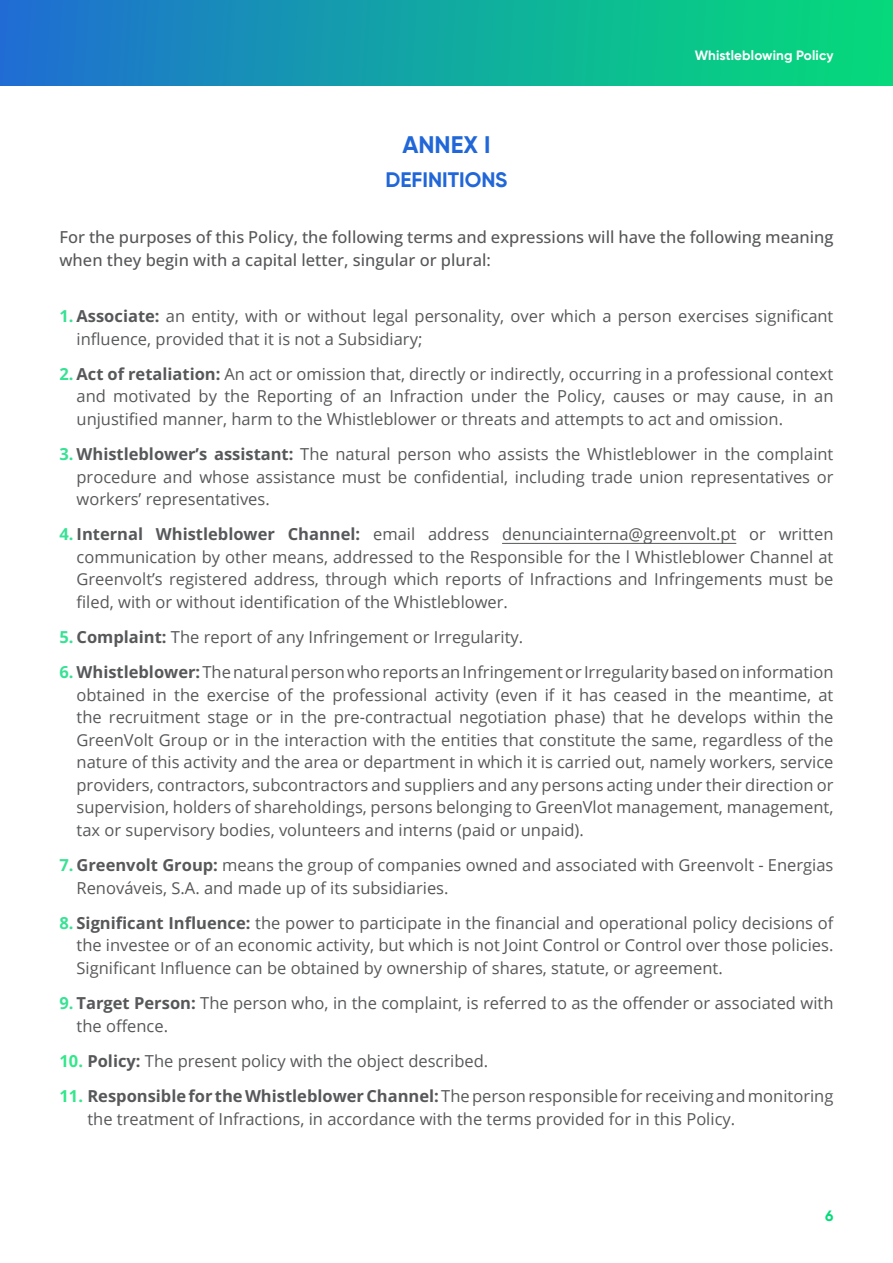
<style>
.page{position:relative;width:893px;height:1263px;background:#fff}
.page>*{position:absolute;margin:0;border:0;box-sizing:border-box;transform-origin:0 0}
.Titulo_Niv2{font:700 24px "Gilroy";color:#2167d8}
.Titulo_Niv3{font:700 21px "Gilroy";color:#2167d8}
.Bullet_numerico{font:16.5px/22.5px "Open Sans";color:#57585a;text-align:justify}
.Texto{font:500 16.5px/22.5px "Open Sans";color:#57585a}
.t1{font:700 15px "Gilroy";color:#05db79}
.t2{font:700 13.5px "Gilroy";letter-spacing:.01em;color:#fff}
.s1{font-weight:700;color:#37e294}
.s2{font-weight:700}
.s3{font-weight:700;color:#33e78b}
</style>
<div class="page">
<div style="left:0;top:0;width:893px;height:85px;background:linear-gradient(to right,#1f70d1,#04df76)"></div>
<hr style="left:502px;top:543px;width:234px;height:1px;background:#57585a">
<p class="Titulo_Niv2" style="left:402px;top:130px;width:90px">ANNEX I</p>
<p class="Titulo_Niv3" style="left:385px;top:166px;width:124px">DEFINITIONS</p>
<p class="t2" style="left:695px;top:46px;width:140px">Whistleblowing Policy</p>
<p class="Texto" style="left:60px;top:225px;width:775px">For the purposes of this Policy, the following terms and expressions will have the following meaning when they begin with a capital letter, singular or plural:</p>
<p class="Bullet_numerico" style="left:77px;top:304px;width:758px;text-indent:-17px"><span class="s1">1.</span> <span class="s2">Associate:</span> an entity, with or without legal personality, over which a person exercises significant influence, provided that it is not a Subsidiary;</p>
<p class="Bullet_numerico" style="left:77px;top:362px;width:758px;text-indent:-17px"><span class="s1">2.</span> <span class="s2">Act of retaliation:</span> An act or omission that, directly or indirectly, occurring in a professional context and motivated by the Reporting of an Infraction under the Policy, causes or may cause, in an unjustified manner, harm to the Whistleblower or threats and attempts to act and omission.</p>
<p class="Bullet_numerico" style="left:77px;top:442px;width:758px;text-indent:-17px"><span class="s1">3.</span> <span class="s2">Whistleblower’s assistant:</span> The natural person who assists the Whistleblower in the complaint procedure and whose assistance must be confidential, including trade union representatives or workers’ representatives.</p>
<p class="Bullet_numerico" style="left:77px;top:523px;width:758px;text-indent:-17px"><span class="s1">4.</span> <span class="s2">Internal Whistleblower Channel:</span> email address denunciainterna@greenvolt.pt or written communication by other means, addressed to the Responsible for the l Whistleblower Channel at Greenvolt’s registered address, through which reports of Infractions and Infringements must be filed, with or without identification of the Whistleblower.</p>
<p class="Bullet_numerico" style="left:60px;top:625px;width:465px"><span class="s1">5.</span> <span class="s2">Complaint:</span> The report of any Infringement or Irregularity.</p>
<p class="Bullet_numerico" style="left:77px;top:661px;width:758px;text-indent:-17px"><span class="s1">6.</span> <span class="s2">Whistleblower:</span> The natural person who reports an Infringement or Irregularity based on information obtained in the exercise of the professional activity (even if it has ceased in the meantime, at the recruitment stage or in the pre-contractual negotiation phase) that he develops within the GreenVolt Group or in the interaction with the entities that constitute the same, regardless of the nature of this activity and the area or department in which it is carried out, namely workers, service providers, contractors, subcontractors and suppliers and any persons acting under their direction or supervision, holders of shareholdings, persons belonging to GreenVlot management, management, tax or supervisory bodies, volunteers and interns (paid or unpaid).</p>
<p class="Bullet_numerico" style="left:77px;top:853px;width:758px;text-indent:-17px"><span class="s1">7.</span> <span class="s2">Greenvolt Group:</span> means the group of companies owned and associated with Greenvolt - Energias<br>Renováveis, S.A. and made up of its subsidiaries.</p>
<p class="Bullet_numerico" style="left:77px;top:911px;width:758px;text-indent:-17px"><span class="s1">8.</span> <span class="s2">Significant Influence:</span> the power to participate in the financial and operational policy decisions of the investee or of an economic activity, but which is not Joint Control or Control over those policies.<br>Significant Influence can be obtained by ownership of shares, statute, or agreement.</p>
<p class="Bullet_numerico" style="left:77px;top:991px;width:758px;text-indent:-17px"><span class="s1">9.</span> <span class="s2">Target Person:</span> The person who, in the complaint, is referred to as the offender or associated with the offence.</p>
<p class="Bullet_numerico" style="left:60px;top:1049px;width:430px"><span class="s3">10.</span> <span class="s2">Policy:</span> The present policy with the object described.</p>
<p class="Bullet_numerico" style="left:87px;top:1084px;width:748px;text-indent:-28px"><span class="s3">11.</span> <span class="s2">Responsiblefor theWhistleblowerChannel:</span> The person responsible for receiving and monitoring the treatment of Infractions, in accordance with the terms provided for in this Policy.</p>
<p class="t1" style="left:825px;top:1206px;width:10px">6</p>
</div>
